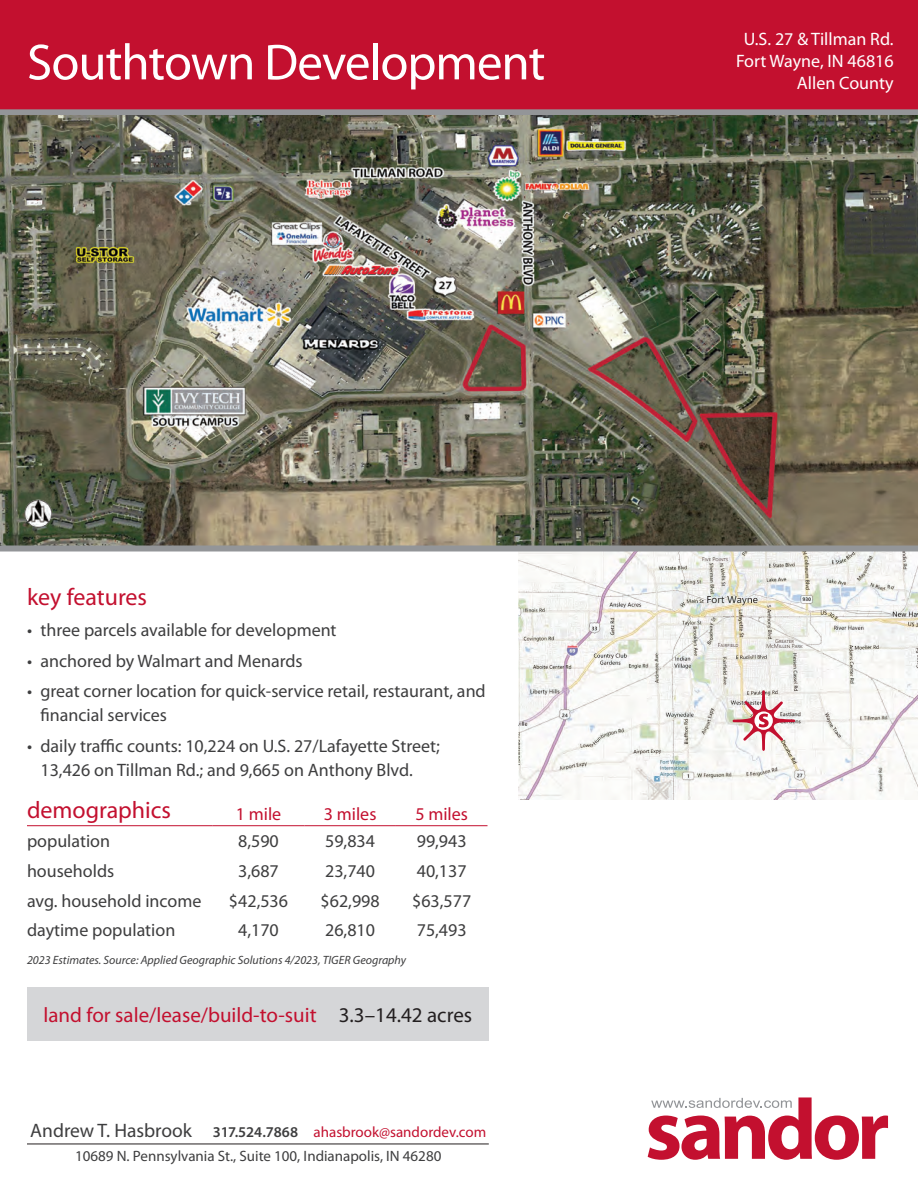
<style>
.page{position:relative;width:918px;height:1188px;background:#fff}
.page>*{position:absolute;margin:0;border:0;box-sizing:border-box;transform-origin:0 0}
.t1{font:51px "Myriad Pro";letter-spacing:-.02em;color:#fff}
.t2{font:24px "Myriad Pro";color:#c3102f}
.t3{font:21px "Myriad Pro";color:#c3102f}
.t4{font:18px/24px "Myriad Pro";color:#3e3e3f}
.t5{font:18px/21.6px "Myriad Pro";color:#fff;text-align:center}
.t6{font:18px "Myriad Pro";color:#c3102f}
.t7{font:15px/24px "Myriad Pro";color:#3e3e3f;text-align:center}
.t8{font:italic 12px "Myriad Pro";color:#3e3e3f}
.s1{color:#231f20}
.s2{font-size:19.5px}
.s3{font-weight:600}
.s4{color:#c3102f}
</style>
<div class="page">
<svg style="left:648px;top:1097px;width:240px;height:63px"></svg>
<div style="left:0;top:0;width:918px;height:110px;background:#c3102f"></div>
<div style="left:0;top:109px;width:918px;height:6px;background:#939598"></div>
<hr style="left:27px;top:1144px;width:462px;height:1px;background:#231f20">
<img style="left:0;top:115px;width:918px;height:431px">
<div style="left:27px;top:987px;width:462px;height:54px;background:#d5d6d8"></div>
<img style="left:518px;top:552px;width:400px;height:248px">
<svg style="left:733px;top:690px;width:62px;height:61px"></svg>
<div style="left:0;top:546px;width:918px;height:6px;background:#939598"></div>
<hr style="left:27px;top:825px;width:186px;height:1px;background:#c3102f">
<hr style="left:213px;top:825px;width:91px;height:1px;background:#c3102f">
<hr style="left:304px;top:825px;width:92px;height:1px;background:#c3102f">
<hr style="left:396px;top:825px;width:92px;height:1px;background:#c3102f">
<img style="left:22px;top:496px;width:33px;height:34px">
<h1 class="t1" style="left:27px;top:31px;width:520px">Southtown Development</h1>
<p class="t5" style="left:736px;top:28px;width:159px">U.S. 27 &amp; Tillman Rd.<br>Fort Wayne, IN 46816</p>
<p class="t5" style="left:797px;top:71px;width:98px">Allen County</p>
<h2 class="t2" style="left:27px;top:582px;width:122px">key features</h2>
<p class="t4" style="left:27px;top:618px;width:311px">• three parcels available for development</p>
<p class="t4" style="left:27px;top:648px;width:277px">• anchored by Walmart and Menards</p>
<p class="t4" style="left:40px;top:679px;width:447px;text-indent:-14px">• great corner location for quick-service retail, restaurant, and financial services</p>
<p class="t4" style="left:40px;top:734px;width:401px;text-indent:-14px">• daily traffic counts: 10,224 on U.S. 27/Lafayette Street;<br>13,426 on Tillman Rd.; and 9,665 on Anthony Blvd.</p>
<h2 class="t2" style="left:27px;top:795px;width:146px">demographics</h2>
<p class="t6" style="left:236px;top:803px;width:47px">1 mile</p>
<p class="t6" style="left:324px;top:803px;width:54px">3 miles</p>
<p class="t6" style="left:415px;top:803px;width:54px">5 miles</p>
<p class="t4" style="left:27px;top:829px;width:85px">population</p>
<p class="t4" style="left:238px;top:829px;width:42px">8,590</p>
<p class="t4" style="left:325px;top:829px;width:51px">59,834</p>
<p class="t4" style="left:417px;top:829px;width:51px">99,943</p>
<p class="t4" style="left:27px;top:859px;width:89px">households</p>
<p class="t4" style="left:238px;top:859px;width:42px">3,687</p>
<p class="t4" style="left:325px;top:859px;width:51px">23,740</p>
<p class="t4" style="left:417px;top:859px;width:51px">40,137</p>
<p class="t4" style="left:27px;top:888px;width:176px">avg. household income</p>
<p class="t4" style="left:229px;top:888px;width:61px">$42,536</p>
<p class="t4" style="left:321px;top:888px;width:61px">$62,998</p>
<p class="t4" style="left:412px;top:888px;width:61px">$63,577</p>
<p class="t4" style="left:27px;top:918px;width:150px">daytime population</p>
<p class="t4" style="left:238px;top:918px;width:42px">4,170</p>
<p class="t4" style="left:325px;top:918px;width:51px">26,810</p>
<p class="t4" style="left:417px;top:918px;width:51px">75,493</p>
<p class="t8" style="left:27px;top:952px;width:381px">2023 Estimates. Source: Applied Geographic Solutions 4/2023, TIGER Geography</p>
<p class="t3" style="left:44px;top:1002px;width:430px">land for sale/lease/build-to-suit <span class="s1">3.3–14.42 acres</span></p>
<p class="t7" style="left:30px;top:1120px;width:457px"><span class="s2">Andrew T. Hasbrook</span> <span class="s3">317.524.7868</span> <span class="s4">ahasbrook@sandordev.com<br></span>10689 N. Pennsylvania St., Suite 100, Indianapolis, IN 46280</p>
</div>
